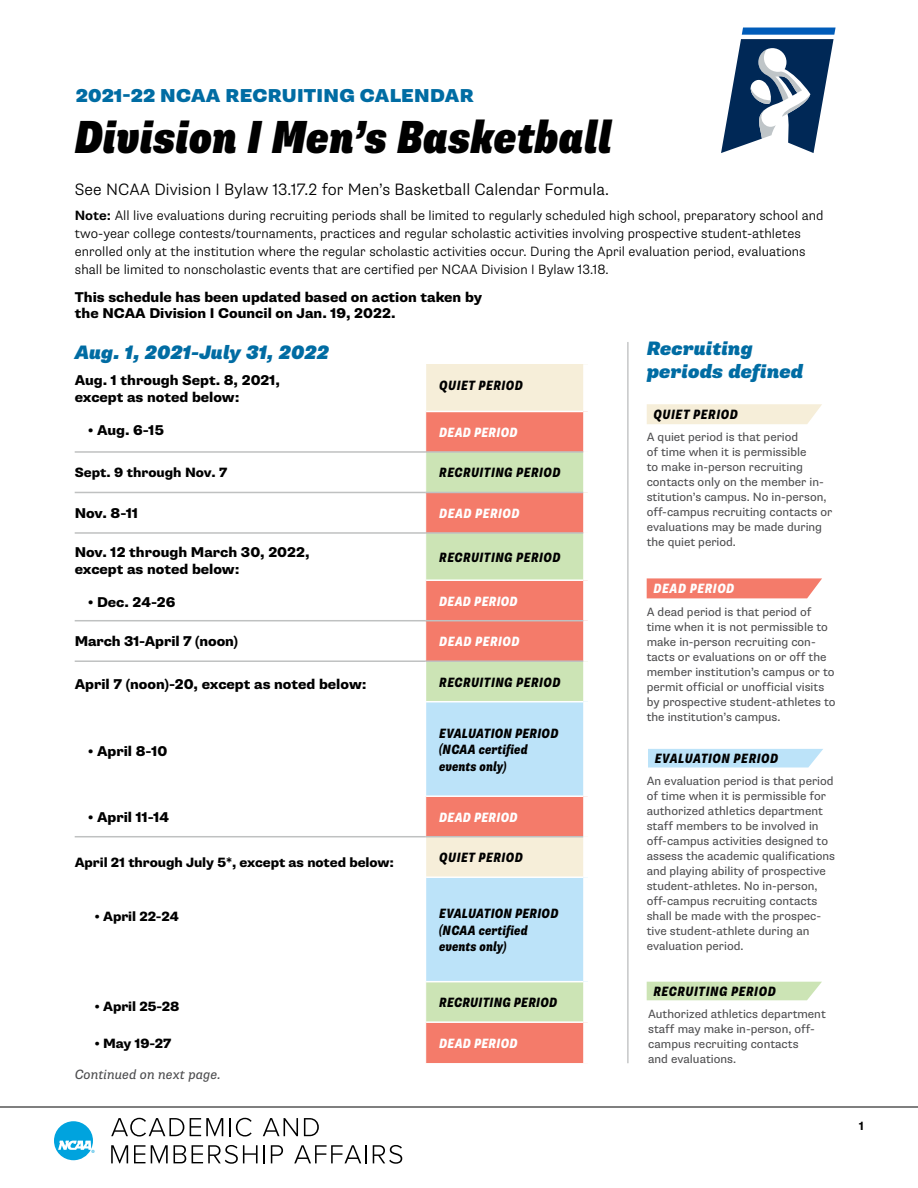
<style>
.page{position:relative;width:918px;height:1188px;background:#fff}
.page>*{position:absolute;margin:0;border:0;box-sizing:border-box;transform-origin:0 0}
.t1{font:italic 900 condensed 46.5px "Supria Sans";letter-spacing:-.005em;color:#000}
.t2{font:italic 900 19.5px/22.5px "Supria Sans";color:#006ca3}
.t3{font:900 18.75px "Supria Sans";letter-spacing:.015em;color:#006ca3}
.t4{font:300 16.5px "Supria Sans";letter-spacing:.005em;color:#000}
.t5{font:800 14.25px/16.5px "Supria Sans";color:#000}
.t6{font:300 13.5px/18px "Supria Sans";letter-spacing:.005em;color:#000}
.t7{font:italic 800 condensed 13.5px "Supria Sans";letter-spacing:.025em;color:#000}
.t8{font:800 13.5px "Supria Sans";letter-spacing:-.005em;color:#000}
.t9{font:italic 800 condensed 13.5px/16.5px "Supria Sans";color:#000}
.t10{font:italic 800 condensed 13.5px "Supria Sans";letter-spacing:.015em;color:#fff}
.t11{font:italic 13.5px "Supria Sans";color:#4d4d4f}
.t12{font:italic 800 condensed 13.5px "Supria Sans";letter-spacing:.035em;color:#fff}
.t13{font:12px/15px "Supria Sans";color:#4d4d4f}
.t14{font:700 12px "Supria Sans";color:#000}
.s1{font-weight:700}
</style>
<div class="page">
<hr style="left:0;top:1107px;width:918px;height:1px;background:#000">
<svg style="left:111px;top:1118px;width:73px;height:19px"></svg>
<svg style="left:190px;top:1118px;width:33px;height:18px"></svg>
<svg style="left:229px;top:1118px;width:23px;height:19px"></svg>
<svg style="left:263px;top:1118px;width:35px;height:18px"></svg>
<svg style="left:304px;top:1118px;width:15px;height:18px"></svg>
<svg style="left:111px;top:1145px;width:17px;height:18px"></svg>
<svg style="left:134px;top:1145px;width:34px;height:18px"></svg>
<svg style="left:174px;top:1145px;width:12px;height:18px"></svg>
<svg style="left:192px;top:1145px;width:73px;height:19px"></svg>
<svg style="left:271px;top:1145px;width:12px;height:18px"></svg>
<svg style="left:294px;top:1145px;width:73px;height:18px"></svg>
<svg style="left:373px;top:1145px;width:29px;height:19px"></svg>
<svg style="left:54px;top:1121px;width:41px;height:39px"></svg>
<div style="left:426px;top:364px;width:162px;height:47px;background:#f6eed9"></div>
<div style="left:426px;top:412px;width:157px;height:39px;background:#f47b6a"></div>
<svg style="left:426px;top:453px;width:157px;height:126px;background:#d8c29d"></svg>
<svg style="left:426px;top:581px;width:157px;height:482px;background:#ec9079"></svg>
<div style="left:426px;top:661px;width:162px;height:41px;background:#cce4b5"></div>
<div style="left:426px;top:702px;width:162px;height:94px;background:#bce3f9"></div>
<div style="left:426px;top:837px;width:162px;height:40px;background:#f6eed9"></div>
<div style="left:426px;top:877px;width:162px;height:105px;background:#bce3f9"></div>
<div style="left:583px;top:364px;width:9px;height:47px;background:#fff"></div>
<div style="left:583px;top:661px;width:9px;height:41px;background:#fff"></div>
<div style="left:583px;top:702px;width:9px;height:94px;background:#fff"></div>
<div style="left:583px;top:837px;width:9px;height:40px;background:#fff"></div>
<div style="left:583px;top:877px;width:9px;height:105px;background:#fff"></div>
<hr style="left:75px;top:451px;width:351px;height:2px;background:#bfc1c1">
<hr style="left:426px;top:451px;width:157px;height:2px;background:#bfc1c1">
<hr style="left:75px;top:492px;width:351px;height:1px;background:#bfc1c1">
<hr style="left:426px;top:492px;width:157px;height:1px;background:#bfc1c1">
<hr style="left:75px;top:532px;width:351px;height:2px;background:#bfc1c1">
<hr style="left:426px;top:532px;width:157px;height:2px;background:#bfc1c1">
<hr style="left:75px;top:620px;width:351px;height:1px;background:#bfc1c1">
<hr style="left:426px;top:620px;width:157px;height:1px;background:#bfc1c1">
<hr style="left:75px;top:660px;width:351px;height:2px;background:#bfc1c1">
<hr style="left:426px;top:660px;width:157px;height:2px;background:#bfc1c1">
<hr style="left:75px;top:836px;width:351px;height:1px;background:#bfc1c1">
<hr style="left:426px;top:836px;width:157px;height:1px;background:#bfc1c1">
<hr style="left:426px;top:876px;width:157px;height:2px;background:#fff">
<hr style="left:426px;top:981px;width:157px;height:1px;background:#fff">
<hr style="left:426px;top:1021px;width:157px;height:2px;background:#fff">
<hr style="left:426px;top:701px;width:157px;height:1px;background:#fff">
<hr style="left:426px;top:795px;width:157px;height:2px;background:#fff">
<svg style="left:647px;top:578px;width:175px;height:20px;background:#f48373"></svg>
<svg style="left:647px;top:404px;width:175px;height:20px;background:#f6eeda"></svg>
<div style="left:647px;top:982px;width:175px;height:18px;background:#cce4b5"></div>
<svg style="left:648px;top:749px;width:175px;height:19px;background:#c0e4f9"></svg>
<hr style="left:628px;top:342px;width:1px;height:721px;background:#a9abac">
<svg style="left:721px;top:27px;width:115px;height:126px"></svg>
<h3 class="t3" style="left:76px;top:84px;width:399px">2021-22 NCAA RECRUITING CALENDAR</h3>
<h1 class="t1" style="left:74px;top:108px;width:540px">Division I Men’s Basketball</h1>
<h3 class="t4" style="left:75px;top:180px;width:536px">See NCAA Division I Bylaw 13.17.2 for Men’s Basketball Calendar Formula.</h3>
<p class="t6" style="left:75px;top:206px;width:750px"><span class="s1">Note:</span> All live evaluations during recruiting periods shall be limited to regularly scheduled high school, preparatory school and two-year college contests/tournaments, practices and regular scholastic activities involving prospective student-athletes enrolled only at the institution where the regular scholastic activities occur. During the April evaluation period, evaluations shall be limited to nonscholastic events that are certified per NCAA Division I Bylaw 13.18.</p>
<p class="t5" style="left:75px;top:289px;width:409px">This schedule has been updated based on action taken by the NCAA Division I Council on Jan. 19, 2022.</p>
<h2 class="t2" style="left:75px;top:342px;width:256px">Aug. 1, 2021-July 31, 2022</h2>
<p class="t5" style="left:75px;top:372px;width:207px">Aug. 1 through Sept. 8, 2021, except as noted below:</p>
<p class="t5" style="left:88px;top:422px;width:77px">• Aug. 6-15</p>
<p class="t7" style="left:439px;top:377px;width:85px">QUIET PERIOD</p>
<p class="t10" style="left:439px;top:424px;width:80px">DEAD PERIOD</p>
<p class="t8" style="left:75px;top:464px;width:154px">Sept. 9 through Nov. 7</p>
<p class="t7" style="left:439px;top:464px;width:123px">RECRUITING PERIOD</p>
<p class="t5" style="left:75px;top:505px;width:65px">Nov. 8-11</p>
<p class="t10" style="left:439px;top:505px;width:82px">DEAD PERIOD</p>
<p class="t5" style="left:75px;top:544px;width:236px">Nov. 12 through March 30, 2022, except as noted below:</p>
<p class="t5" style="left:88px;top:594px;width:89px">• Dec. 24-26</p>
<p class="t7" style="left:439px;top:549px;width:123px">RECRUITING PERIOD</p>
<p class="t10" style="left:439px;top:593px;width:80px">DEAD PERIOD</p>
<p class="t5" style="left:75px;top:634px;width:165px">March 31-April 7 (noon)</p>
<p class="t10" style="left:439px;top:633px;width:82px">DEAD PERIOD</p>
<p class="t5" style="left:75px;top:676px;width:294px">April 7 (noon)-20, except as noted below:</p>
<p class="t7" style="left:439px;top:674px;width:123px">RECRUITING PERIOD</p>
<p class="t5" style="left:88px;top:743px;width:81px">• April 8-10</p>
<p class="t5" style="left:88px;top:809px;width:82px">• April 11-14</p>
<p class="t8" style="left:75px;top:854px;width:321px">April 21 through July 5*, except as noted below:</p>
<p class="t8" style="left:95px;top:908px;width:85px">• April 22-24</p>
<p class="t8" style="left:95px;top:998px;width:86px">• April 25-28</p>
<p class="t8" style="left:95px;top:1035px;width:78px">• May 19-27</p>
<p class="t11" style="left:75px;top:1066px;width:148px">Continued on next page.</p>
<p class="t9" style="left:439px;top:725px;width:121px">EVALUATION PERIOD (NCAA certified events only)</p>
<p class="t10" style="left:439px;top:809px;width:80px">DEAD PERIOD</p>
<p class="t7" style="left:439px;top:849px;width:85px">QUIET PERIOD</p>
<p class="t9" style="left:439px;top:905px;width:121px">EVALUATION PERIOD (NCAA certified events only)</p>
<p class="t7" style="left:439px;top:994px;width:120px">RECRUITING PERIOD</p>
<p class="t10" style="left:439px;top:1035px;width:80px">DEAD PERIOD</p>
<h2 class="t2" style="left:647px;top:338px;width:158px">Recruiting periods defined</h2>
<p class="t7" style="left:654px;top:406px;width:86px">QUIET PERIOD</p>
<p class="t13" style="left:647px;top:430px;width:187px">A quiet period is that period<br>of time when it is permissible<br>to make in-person recruiting contacts only on the member in&shy;stitution’s campus. No in-person, off-campus recruiting contacts or evaluations may be made during the quiet period.</p>
<p class="t12" style="left:654px;top:581px;width:82px">DEAD PERIOD</p>
<p class="t13" style="left:647px;top:604px;width:190px">A dead period is that period of time when it is not permissible to make in-person recruiting con&shy;tacts or evaluations on or off the member institution’s campus or to permit official or unofficial visits by prospective student-athletes to the institution’s campus.</p>
<p class="t7" style="left:655px;top:750px;width:125px">EVALUATION PERIOD</p>
<p class="t13" style="left:647px;top:773px;width:190px">An evaluation period is that period of time when it is permissible for authorized athletics department staff members to be involved in off-campus activities designed to assess the academic qualifications and playing ability of prospective student-athletes. No in-person, off-campus recruiting contacts shall be made with the prospec&shy;tive student-athlete during an evaluation period.</p>
<p class="t7" style="left:654px;top:983px;width:124px">RECRUITING PERIOD</p>
<p class="t13" style="left:648px;top:1007px;width:179px">Authorized athletics department staff may make in-person, off&shy;campus recruiting contacts<br>and evaluations.</p>
<p class="t14" style="left:859px;top:1118px;width:6px">1</p>
</div>
